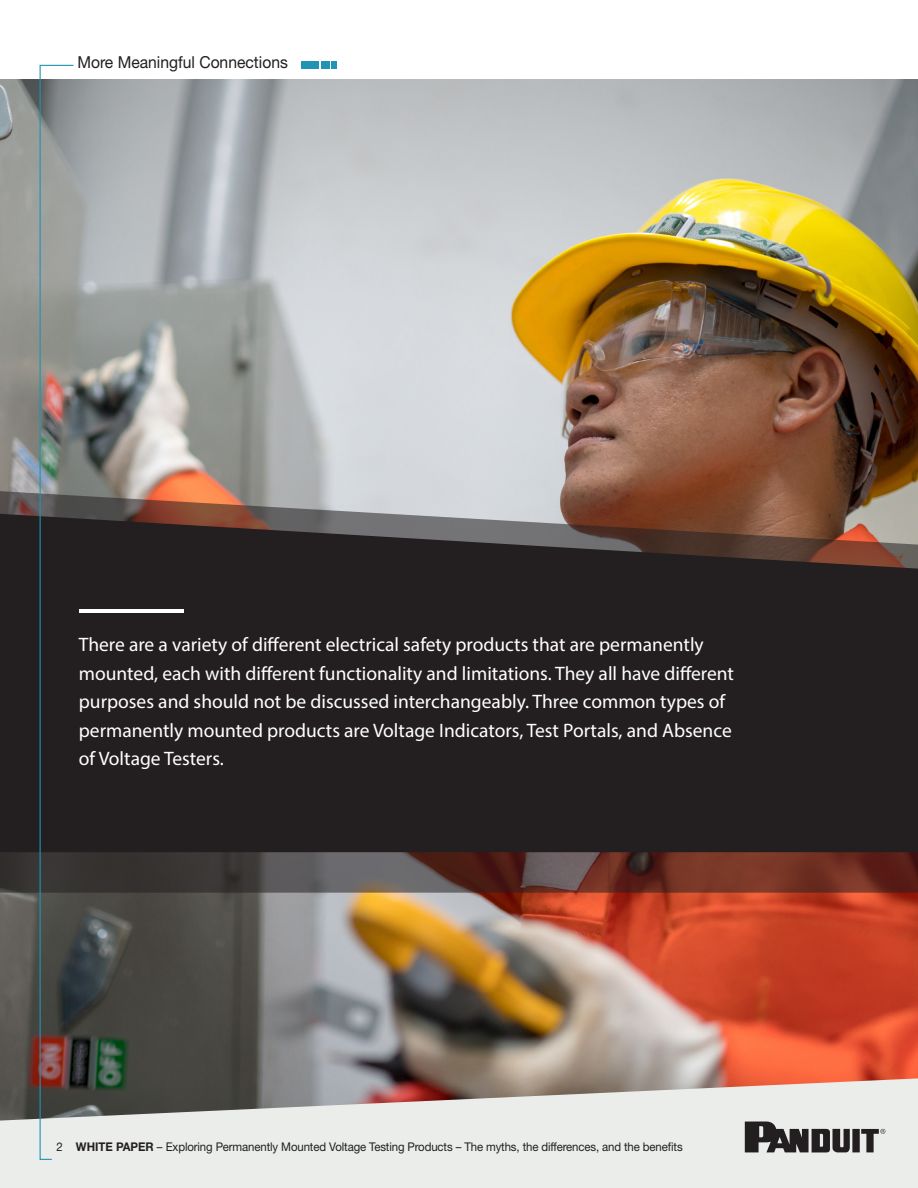
<style>
.page{position:relative;width:918px;height:1188px;background:#fff}
.page>*{position:absolute;margin:0;border:0;box-sizing:border-box;transform-origin:0 0}
.t1{font:19.5px/28.5px "Myriad Pro";color:#fff}
.Bullets_2_column{font:16.5px "Helvetica Neue LT Std";color:#231f20;scale:.95 1}
.Bullets_2_column-2{font:12px "Helvetica Neue LT Std";letter-spacing:-.01em;color:#231f20;scale:.95 1}
.s1{font-weight:700}
</style>
<div class="page">
<div style="left:302px;top:61px;width:17px;height:7px;background:#2094b2"></div>
<div style="left:321px;top:61px;width:8px;height:7px;background:#2094b2"></div>
<svg style="left:332px;top:61px;width:5px;height:7px"></svg>
<img style="left:0;top:80px;width:918px;height:998px">
<svg style="left:0;top:489px;width:918px;height:404px;background:#362c2b"></svg>
<svg style="left:0;top:1078px;width:918px;height:110px;background:#d2d1ce"></svg>
<svg style="left:745px;top:1122px;width:140px;height:30px;background:#737171"></svg>
<svg style="left:39px;top:64px;width:36px;height:1096px;background:#5b6465"></svg>
<hr style="left:79px;top:609px;width:105px;height:3px;background:#fff">
<p class="Bullets_2_column" style="left:77px;top:53px;width:223px">More Meaningful Connections</p>
<p class="t1" style="left:79px;top:630px;width:657px">There are a variety of different electrical safety products that are permanently mounted, each with different functionality and limitations. They all have different purposes and should not be discussed interchangeably. Three common types of permanently mounted products are Voltage Indicators, Test Portals, and Absence of Voltage Testers.</p>
<p class="Bullets_2_column-2" style="left:56px;top:1140px;width:661px">2 <span class="s1">WHITE PAPER</span> – Exploring Permanently Mounted Voltage Testing Products – The myths, the differences, and the benefits</p>
</div>
